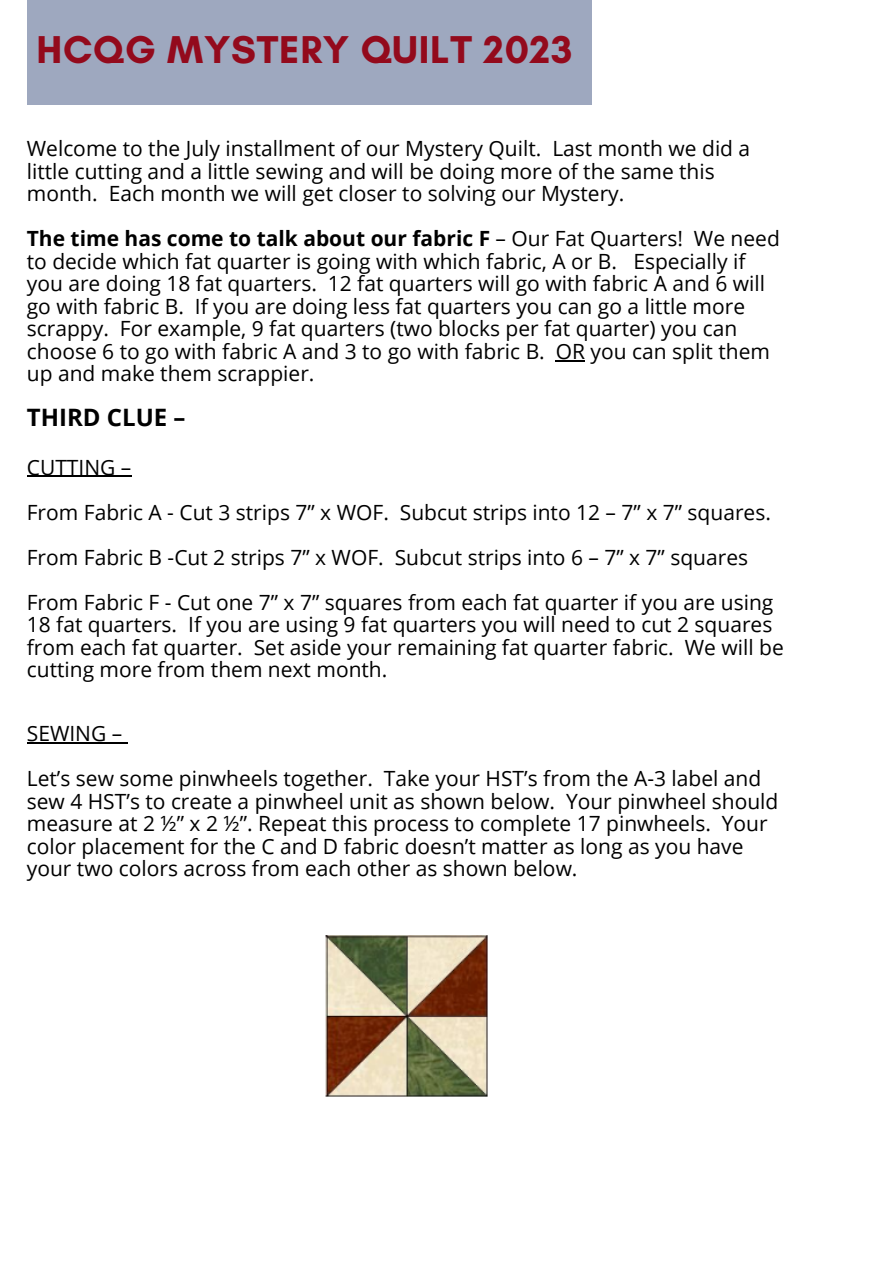
<style>
.page{position:relative;width:893px;height:1264px;background:#fff}
.page>*{position:absolute;margin:0;border:0;box-sizing:border-box;transform-origin:0 0}
.t1{font:700 39.45px "Glacial Indifference";letter-spacing:.02em;color:#930a1c}
.t2{font:700 24px "Open Sans";color:#000}
.t3{font:21px/22.5px "Open Sans";color:#000}
.s1{font-weight:700}
</style>
<div class="page">
<div style="left:27px;top:0;width:564px;height:105px;background:#9ea8bf"></div>
<hr style="left:555px;top:360px;width:30px;height:1px;background:#000">
<hr style="left:27px;top:476px;width:104px;height:1px;background:#000">
<hr style="left:27px;top:742px;width:95px;height:1px;background:#000">
<img style="left:325px;top:935px;width:163px;height:162px">
<p class="t1" style="left:36px;top:26px;width:537px">HCQG MYSTERY QUILT 2023</p>
<p class="t3" style="left:27px;top:137px;width:725px">Welcome to the July installment of our Mystery Quilt. Last month we did a little cutting and a little sewing and will be doing more of the same this month. Each month we will get closer to solving our Mystery.</p>
<p class="t3" style="left:27px;top:227px;width:754px"><span class="s1">The time has come to talk about our fabric F</span> – Our Fat Quarters! We need to decide which fat quarter is going with which fabric, A or B. Especially if you are doing 18 fat quarters. 12 fat quarters will go with fabric A and 6 will go with fabric B. If you are doing less fat quarters you can go a little more scrappy. For example, 9 fat quarters (two blocks per fat quarter) you can choose 6 to go with fabric A and 3 to go with fabric B. OR you can split them up and make them scrappier.</p>
<p class="t2" style="left:27px;top:401px;width:160px">THIRD CLUE –</p>
<p class="t3" style="left:27px;top:455px;width:106px">CUTTING –</p>
<p class="t3" style="left:27px;top:500px;width:745px">From Fabric A - Cut 3 strips 7” x WOF. Subcut strips into 12 – 7” x 7” squares.</p>
<p class="t3" style="left:27px;top:545px;width:722px">From Fabric B -Cut 2 strips 7” x WOF. Subcut strips into 6 – 7” x 7” squares</p>
<p class="t3" style="left:27px;top:590px;width:758px">From Fabric F - Cut one 7” x 7” squares from each fat quarter if you are using 18 fat quarters. If you are using 9 fat quarters you will need to cut 2 squares from each fat quarter. Set aside your remaining fat quarter fabric. We will be cutting more from them next month.</p>
<p class="t3" style="left:27px;top:721px;width:97px">SEWING –</p>
<p class="t3" style="left:27px;top:766px;width:753px">Let’s sew some pinwheels together. Take your HST’s from the A-3 label and sew 4 HST’s to create a pinwheel unit as shown below. Your pinwheel should measure at 2 ½” x 2 ½”. Repeat this process to complete 17 pinwheels. Your color placement for the C and D fabric doesn’t matter as long as you have your two colors across from each other as shown below.</p>
</div>
